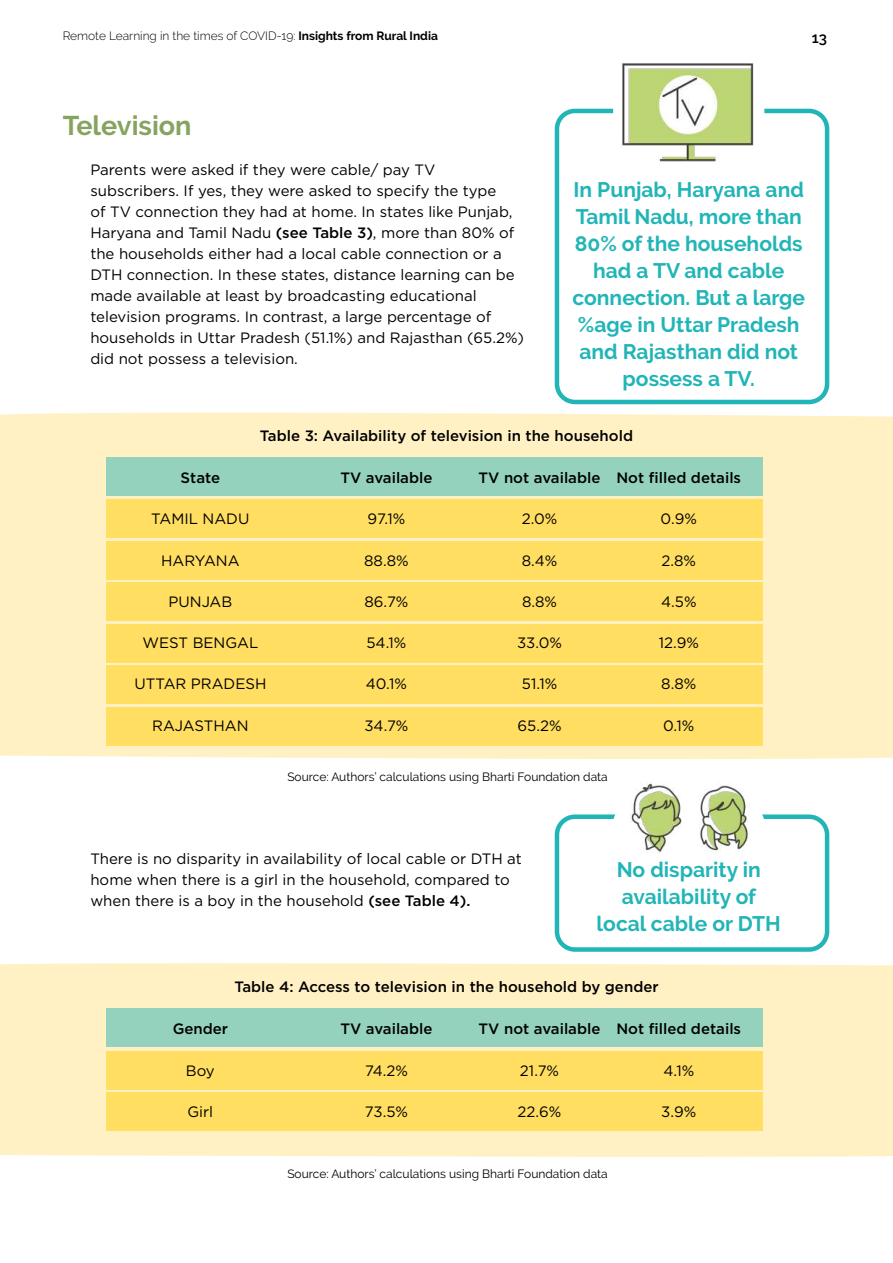
<style>
.page{position:relative;width:893px;height:1263px;background:#fff}
.page>*{position:absolute;margin:0;border:0;box-sizing:border-box;transform-origin:0 0}
.t1{font:700 27px "Raleway";color:#86a460}
.t2{font:700 21px/27px "Raleway";color:#22b5b7;text-align:center}
.t3{font:15px/21px "Gotham";color:#000}
.t4{font:500 15px "Gotham";color:#000}
.t5{font:600 15px "Raleway";color:#000}
.t6{font:12px "Raleway";color:#000}
.t7{font:300 12px "Raleway";color:#000}
.s1{font-weight:700}
.s2{font-weight:500}
</style>
<div class="page">
<div style="left:0;top:412px;width:893px;height:347px;background:#fff1c4"></div>
<div style="left:0;top:963px;width:893px;height:194px;background:#fff1c4"></div>
<div style="left:106px;top:457px;width:657px;height:39px;background:#94d2bd"></div>
<div style="left:106px;top:1009px;width:657px;height:38px;background:#94d2bd"></div>
<div style="left:106px;top:500px;width:657px;height:38px;background:#ffde62"></div>
<div style="left:106px;top:1051px;width:657px;height:38px;background:#ffde62"></div>
<div style="left:106px;top:541px;width:657px;height:38px;background:#ffde62"></div>
<div style="left:106px;top:1092px;width:657px;height:39px;background:#ffde62"></div>
<div style="left:106px;top:583px;width:657px;height:38px;background:#ffde62"></div>
<div style="left:106px;top:624px;width:657px;height:38px;background:#ffde62"></div>
<div style="left:106px;top:666px;width:657px;height:38px;background:#ffde62"></div>
<div style="left:106px;top:707px;width:657px;height:38px;background:#ffde62"></div>
<div style="left:555px;top:814px;width:274px;height:138px;border:4px solid #22b5b7;border-radius:18px"></div>
<div style="left:613px;top:805px;width:151px;height:99px;background:#fff;border-radius:18px"></div>
<img style="left:631px;top:783px;width:117px;height:69px">
<div style="left:555px;top:109px;width:274px;height:295px;border:4px solid #22b5b7;border-radius:18px"></div>
<div style="left:613px;top:81px;width:151px;height:99px;background:#fff;border-radius:18px"></div>
<img style="left:621px;top:63px;width:133px;height:99px">
<p class="t7" style="left:63px;top:29px;width:377px">Remote Learning in the times of COVID-19: <span class="s1">Insights from Rural India</span></p>
<p class="t5" style="left:812px;top:29px;width:17px">13</p>
<h1 class="t1" style="left:63px;top:110px;width:130px">Television</h1>
<p class="t3" style="left:90px;top:159px;width:435px">Parents were asked if they were cable/ pay TV subscribers. If yes, they were asked to specify the type<br>of TV connection they had at home. In states like Punjab, Haryana and Tamil Nadu <span class="s2">(see Table 3)</span>, more than 80% of the households either had a local cable connection or a DTH connection. In these states, distance learning can be made available at least by broadcasting educational television programs. In contrast, a large percentage of households in Uttar Pradesh (51.1%) and Rajasthan (65.2%) did not possess a television.</p>
<h2 class="t2" style="left:572px;top:176px;width:234px">In Punjab, Haryana and<br>Tamil Nadu, more than<br>80% of the households had a TV and cable connection. But a large %age in Uttar Pradesh and Rajasthan did not possess a TV.</h2>
<p class="t4" style="left:260px;top:425px;width:375px">Table 3: Availability of television in the household</p>
<p class="t4" style="left:181px;top:468px;width:41px">State</p>
<p class="t3" style="left:151px;top:508px;width:100px">TAMIL NADU</p>
<p class="t3" style="left:161px;top:549px;width:80px">HARYANA</p>
<p class="t3" style="left:168px;top:591px;width:65px">PUNJAB</p>
<p class="t3" style="left:142px;top:632px;width:117px">WEST BENGAL</p>
<p class="t3" style="left:134px;top:673px;width:134px">UTTAR PRADESH</p>
<p class="t3" style="left:152px;top:714px;width:98px">RAJASTHAN</p>
<p class="t4" style="left:340px;top:468px;width:94px">TV available</p>
<p class="t3" style="left:368px;top:508px;width:39px">97.1%</p>
<p class="t3" style="left:364px;top:549px;width:46px">88.8%</p>
<p class="t3" style="left:364px;top:591px;width:45px">86.7%</p>
<p class="t3" style="left:366px;top:632px;width:42px">54.1%</p>
<p class="t3" style="left:366px;top:673px;width:43px">40.1%</p>
<p class="t3" style="left:364px;top:714px;width:46px">34.7%</p>
<p class="t4" style="left:479px;top:468px;width:123px">TV not available</p>
<p class="t3" style="left:522px;top:508px;width:37px">2.0%</p>
<p class="t3" style="left:522px;top:549px;width:37px">8.4%</p>
<p class="t3" style="left:522px;top:591px;width:37px">8.8%</p>
<p class="t3" style="left:517px;top:632px;width:46px">33.0%</p>
<p class="t3" style="left:522px;top:673px;width:37px">51.1%</p>
<p class="t3" style="left:517px;top:714px;width:46px">65.2%</p>
<p class="t4" style="left:616px;top:468px;width:126px">Not filled details</p>
<p class="t3" style="left:661px;top:508px;width:38px">0.9%</p>
<p class="t3" style="left:661px;top:549px;width:36px">2.8%</p>
<p class="t3" style="left:661px;top:591px;width:37px">4.5%</p>
<p class="t3" style="left:659px;top:632px;width:42px">12.9%</p>
<p class="t3" style="left:661px;top:673px;width:37px">8.8%</p>
<p class="t3" style="left:663px;top:714px;width:33px">0.1%</p>
<p class="t6" style="left:287px;top:769px;width:322px">Source: Authors’ calculations using Bharti Foundation data</p>
<p class="t3" style="left:90px;top:847px;width:433px">There is no disparity in availability of local cable or DTH at home when there is a girl in the household, compared to when there is a boy in the household <span class="s2">(see Table 4).</span></p>
<h2 class="t2" style="left:597px;top:856px;width:186px">No disparity in availability of local cable or DTH</h2>
<p class="t4" style="left:234px;top:977px;width:426px">Table 4: Access to television in the household by gender</p>
<p class="t4" style="left:173px;top:1019px;width:57px">Gender</p>
<p class="t3" style="left:186px;top:1059px;width:30px">Boy</p>
<p class="t3" style="left:188px;top:1101px;width:27px">Girl</p>
<p class="t4" style="left:340px;top:1019px;width:94px">TV available</p>
<p class="t3" style="left:365px;top:1059px;width:44px">74.2%</p>
<p class="t3" style="left:365px;top:1101px;width:45px">73.5%</p>
<p class="t4" style="left:479px;top:1019px;width:123px">TV not available</p>
<p class="t3" style="left:520px;top:1059px;width:41px">21.7%</p>
<p class="t3" style="left:518px;top:1101px;width:45px">22.6%</p>
<p class="t4" style="left:616px;top:1019px;width:126px">Not filled details</p>
<p class="t3" style="left:663px;top:1059px;width:32px">4.1%</p>
<p class="t3" style="left:661px;top:1101px;width:37px">3.9%</p>
<p class="t6" style="left:287px;top:1167px;width:322px">Source: Authors’ calculations using Bharti Foundation data</p>
</div>
